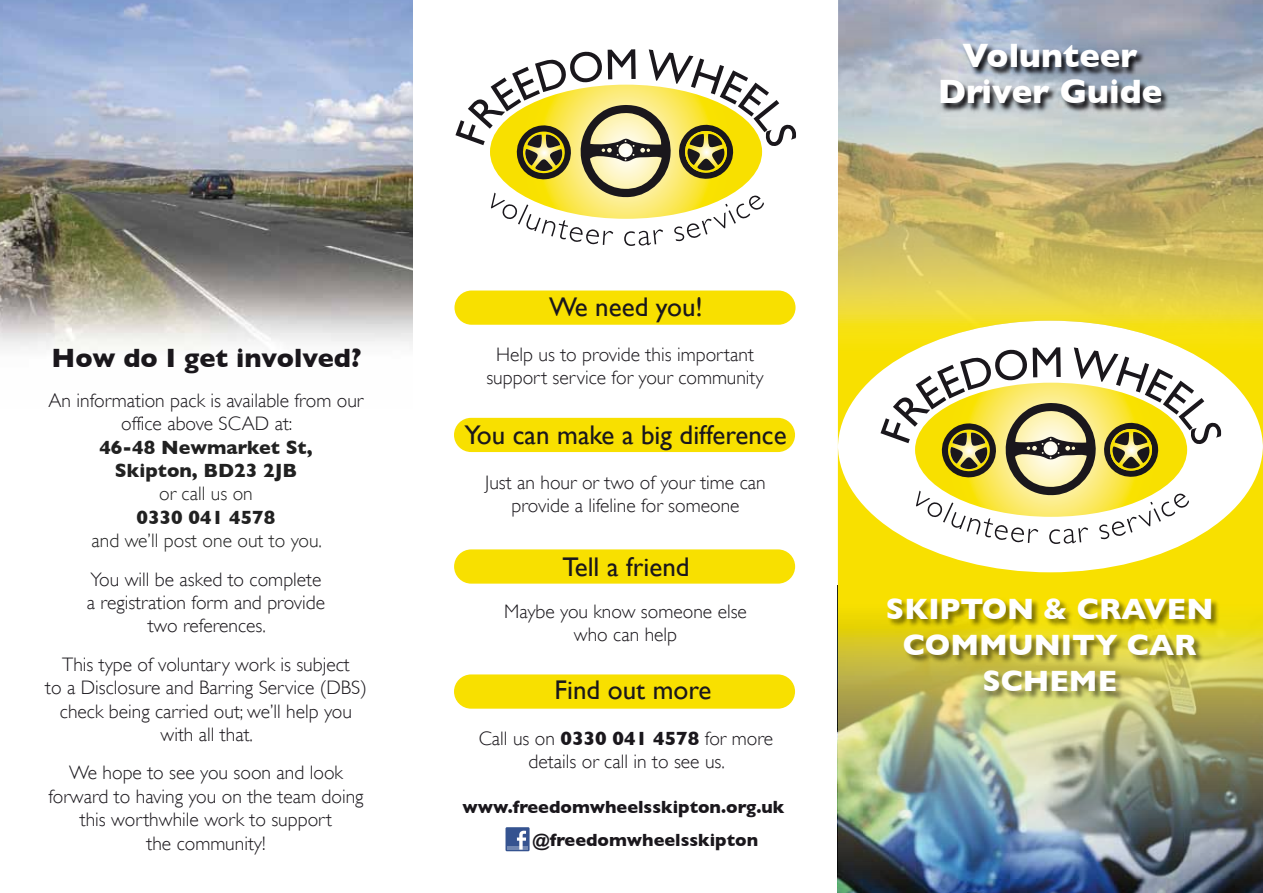
<style>
.page{position:relative;width:1263px;height:893px;background:#fff}
.page>*{position:absolute;margin:0;border:0;box-sizing:border-box;transform-origin:0 0}
.t1{font:700 34.5px/36px "Gill Sans";color:#fff;text-align:center}
.t2{font:700 30px/36px "Gill Sans";color:#fff;text-align:center}
.t3{font:27px "Gill Sans";color:#1a171c}
.t4{font:700 27px "Gill Sans";color:#1a171c}
.t5{font:300 19.5px/23.4px "Gill Sans";color:#1a171c;text-align:center}
.t6{font:700 19.5px/23.4px "Gill Sans";color:#212121;text-align:center}
.t7{font:300 19.5px "Gill Sans";color:#212121}
.t8{font:700 18px "Gill Sans";color:#1a171c}
.s1{font-weight:700}
</style>
<div class="page">
<svg style="left:455px;top:49px;width:341px;height:197px"></svg>
<img style="left:838px;top:449px;width:425px;height:444px">
<svg style="left:838px;top:0;width:425px;height:449px;background:#ccc382"></svg>
<img style="left:877px;top:592px;width:353px;height:121px">
<div style="left:454px;top:291px;width:341px;height:34px;background:#f8e000;border-radius:17px"></div>
<div style="left:454px;top:418px;width:341px;height:34px;background:#f8e000;border-radius:17px"></div>
<div style="left:454px;top:549px;width:341px;height:35px;background:#f8e000;border-radius:17px"></div>
<div style="left:454px;top:674px;width:341px;height:35px;background:#f8e000;border-radius:17px"></div>
<img style="left:0;top:0;width:412px;height:350px">
<img style="left:878px;top:36px;width:353px;height:90px">
<div style="left:505px;top:827px;width:25px;height:24px;background:#355390"></div>
<hr style="left:507px;top:846px;width:21px;height:3px;background:#7187b2">
<svg style="left:517px;top:831px;width:9px;height:18px"></svg>
<h3 class="t4" style="left:52px;top:342px;width:311px">How do I get involved?</h3>
<p class="t5" style="left:49px;top:389px;width:316px">An information pack is available from our office above SCAD at:</p>
<p class="t6" style="left:99px;top:435px;width:215px">46-48 Newmarket St,<br>Skipton, BD23 2JB</p>
<p class="t7" style="left:159px;top:483px;width:95px">or call us on</p>
<p class="t6" style="left:136px;top:505px;width:140px">0330 041 4578</p>
<p class="t7" style="left:92px;top:529px;width:232px">and we’ll post one out to you.</p>
<p class="t5" style="left:87px;top:567px;width:240px">You will be asked to complete a registration form and provide two references.</p>
<p class="t5" style="left:45px;top:653px;width:323px">This type of voluntary work is subject<br>to a Disclosure and Barring Service (DBS) check being carried out; we’ll help you with all that.</p>
<p class="t5" style="left:48px;top:761px;width:317px">We hope to see you soon and look forward to having you on the team doing this worthwhile work to support<br>the community!</p>
<h3 class="t3" style="left:549px;top:291px;width:155px">We need you!</h3>
<p class="t5" style="left:486px;top:342px;width:279px">Help us to provide this important support service for your community</p>
<h3 class="t3" style="left:464px;top:418px;width:324px">You can make a big difference</h3>
<p class="t5" style="left:485px;top:471px;width:282px">Just an hour or two of your time can provide a lifeline for someone</p>
<h3 class="t3" style="left:562px;top:551px;width:129px">Tell a friend</h3>
<p class="t5" style="left:504px;top:599px;width:244px">Maybe you know someone else who can help</p>
<h3 class="t3" style="left:554px;top:674px;width:159px">Find out more</h3>
<p class="t5" style="left:479px;top:726px;width:296px">Call us on <span class="s1">0330 041 4578</span> for more details or call in to see us.</p>
<p class="t8" style="left:462px;top:796px;width:324px">www.freedomwheelsskipton.org.uk</p>
<p class="t8" style="left:532px;top:830px;width:227px">@freedomwheelsskipton</p>
<h1 class="t1" style="left:938px;top:38px;width:226px">Volunteer<br>Driver Guide</h1>
<h2 class="t2" style="left:886px;top:591px;width:329px">SKIPTON &amp; CRAVEN<br>COMMUNITY CAR<br>SCHEME</h2>
</div>
